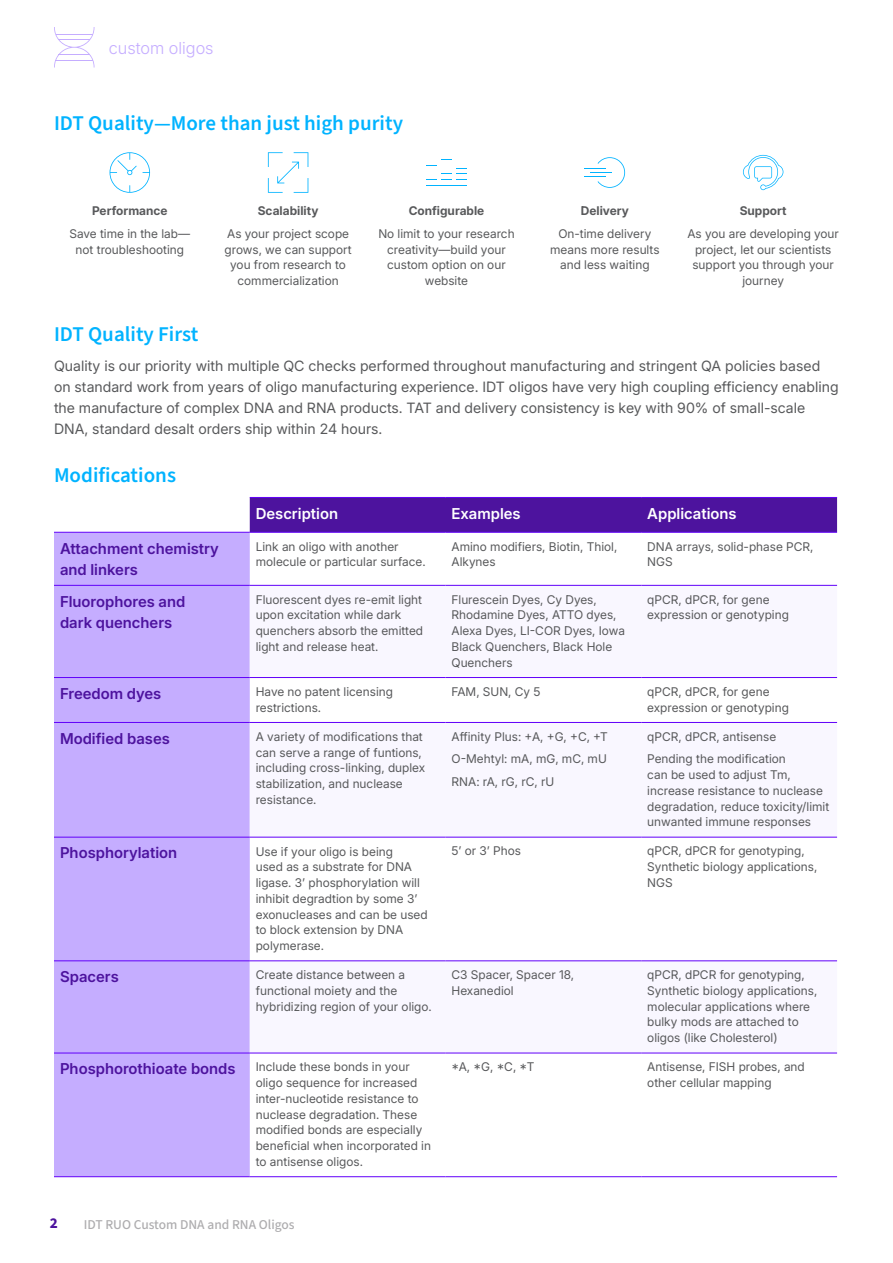
<style>
.page{position:relative;width:893px;height:1263px;background:#fff}
.page>*{position:absolute;margin:0;border:0;box-sizing:border-box;transform-origin:0 0}
.t1{font:600 21px "Source Sans 3";color:#01b3ff}
.t2{font:300 16.5px "Inter 18 pt";color:#c5adff}
.t3{font:600 15px/21px "Inter 18 pt";color:#4d139e}
.t4{font:600 15px "Inter 18 pt";color:#fff}
.t5{font:800 15px "Source Sans 3";color:#4d139e}
.t6{font:14.25px/21px "Inter 18 pt";color:#58595b}
.t7{font:500 13.5px "Source Sans 3";color:#aeadaf}
.t8{font:12px/15.8px "Inter 18 pt";color:#58595b}
.t9{font:700 12px "Inter 18 pt";color:#58595b}
</style>
<div class="page">
<svg style="left:54px;top:27px;width:40px;height:41px"></svg>
<svg style="left:110px;top:152px;width:40px;height:41px"></svg>
<svg style="left:268px;top:152px;width:40px;height:41px"></svg>
<hr style="left:426px;top:185px;width:41px;height:1px;background:#01b3ff">
<svg style="left:426px;top:159px;width:41px;height:21px"></svg>
<svg style="left:585px;top:157px;width:40px;height:31px"></svg>
<svg style="left:743px;top:155px;width:40px;height:35px"></svg>
<div style="left:250px;top:498px;width:587px;height:34px;background:#4d139e"></div>
<div style="left:54px;top:533px;width:196px;height:643px;background:#c5adff"></div>
<svg style="left:250px;top:836px;width:587px;height:217px"></svg>
<hr style="left:250px;top:497px;width:196px;height:1px;background:#6100f9">
<hr style="left:446px;top:497px;width:195px;height:1px;background:#6100f9">
<hr style="left:641px;top:497px;width:196px;height:1px;background:#6100f9">
<hr style="left:54px;top:532px;width:196px;height:1px;background:#6100f9">
<hr style="left:250px;top:532px;width:196px;height:1px;background:#6100f9">
<hr style="left:446px;top:532px;width:195px;height:1px;background:#6100f9">
<hr style="left:641px;top:532px;width:196px;height:1px;background:#6100f9">
<hr style="left:54px;top:585px;width:196px;height:1px;background:#6100f9">
<hr style="left:250px;top:585px;width:196px;height:1px;background:#6100f9">
<hr style="left:446px;top:585px;width:195px;height:1px;background:#6100f9">
<hr style="left:641px;top:585px;width:196px;height:1px;background:#6100f9">
<hr style="left:54px;top:677px;width:196px;height:1px;background:#6100f9">
<hr style="left:250px;top:677px;width:196px;height:1px;background:#6100f9">
<hr style="left:446px;top:677px;width:195px;height:1px;background:#6100f9">
<hr style="left:641px;top:677px;width:196px;height:1px;background:#6100f9">
<hr style="left:54px;top:722px;width:196px;height:1px;background:#6100f9">
<hr style="left:250px;top:722px;width:196px;height:1px;background:#6100f9">
<hr style="left:446px;top:722px;width:195px;height:1px;background:#6100f9">
<hr style="left:641px;top:722px;width:196px;height:1px;background:#6100f9">
<hr style="left:54px;top:837px;width:196px;height:1px;background:#6100f9">
<hr style="left:250px;top:837px;width:196px;height:1px;background:#6100f9">
<hr style="left:446px;top:837px;width:195px;height:1px;background:#6100f9">
<hr style="left:641px;top:837px;width:196px;height:1px;background:#6100f9">
<hr style="left:54px;top:960px;width:196px;height:1px;background:#6100f9">
<hr style="left:250px;top:960px;width:196px;height:1px;background:#6100f9">
<hr style="left:446px;top:960px;width:195px;height:1px;background:#6100f9">
<hr style="left:641px;top:960px;width:196px;height:1px;background:#6100f9">
<hr style="left:54px;top:1053px;width:196px;height:1px;background:#6100f9">
<hr style="left:250px;top:1053px;width:196px;height:1px;background:#6100f9">
<hr style="left:446px;top:1053px;width:195px;height:1px;background:#6100f9">
<hr style="left:641px;top:1053px;width:196px;height:1px;background:#6100f9">
<hr style="left:54px;top:1176px;width:196px;height:1px;background:#6100f9">
<hr style="left:250px;top:1176px;width:196px;height:1px;background:#6100f9">
<hr style="left:446px;top:1176px;width:195px;height:1px;background:#6100f9">
<hr style="left:641px;top:1176px;width:196px;height:1px;background:#6100f9">
<h2 class="t2" style="left:109px;top:36px;width:106px">custom oligos</h2>
<h1 class="t1" style="left:54px;top:109px;width:351px">IDT Quality—More than just high purity</h1>
<p class="t9" style="left:92px;top:202px;width:77px">Performance</p>
<p class="t8" style="left:69px;top:225px;width:122px;text-align:center">Save time in the lab— not troubleshooting</p>
<p class="t9" style="left:258px;top:202px;width:62px">Scalability</p>
<p class="t8" style="left:225px;top:225px;width:129px;text-align:center">As your project scope grows, we can support you from research to commercialization</p>
<p class="t9" style="left:409px;top:202px;width:77px">Configurable</p>
<p class="t8" style="left:378px;top:225px;width:138px;text-align:center">No limit to your research creativity—build your custom option on our website</p>
<p class="t9" style="left:581px;top:202px;width:50px">Delivery</p>
<p class="t8" style="left:550px;top:225px;width:111px;text-align:center">On-time delivery means more results and less waiting</p>
<p class="t9" style="left:740px;top:202px;width:48px">Support</p>
<p class="t8" style="left:687px;top:225px;width:153px;text-align:center">As you are developing your project, let our scientists support you through your journey</p>
<h1 class="t1" style="left:54px;top:321px;width:146px">IDT Quality First</h1>
<p class="t6" style="left:54px;top:355px;width:786px">Quality is our priority with multiple QC checks performed throughout manufacturing and stringent QA policies based on standard work from years of oligo manufacturing experience. IDT oligos have very high coupling efficiency enabling the manufacture of complex DNA and RNA products. TAT and delivery consistency is key with 90% of small-scale DNA, standard desalt orders ship within 24 hours.</p>
<h1 class="t1" style="left:54px;top:462px;width:124px">Modifications</h1>
<p class="t4" style="left:256px;top:502px;width:84px">Description</p>
<p class="t4" style="left:452px;top:502px;width:71px">Examples</p>
<p class="t4" style="left:647px;top:502px;width:91px">Applications</p>
<p class="t3" style="left:60px;top:537px;width:160px">Attachment chemistry and linkers</p>
<p class="t8" style="left:256px;top:538px;width:171px">Link an oligo with another molecule or particular surface.</p>
<p class="t8" style="left:451px;top:538px;width:167px">Amino modifiers, Biotin, Thiol,<br>Alkynes</p>
<p class="t8" style="left:647px;top:538px;width:168px">DNA arrays, solid-phase PCR,<br>NGS</p>
<p class="t3" style="left:60px;top:590px;width:127px">Fluorophores and dark quenchers</p>
<p class="t8" style="left:256px;top:591px;width:169px">Fluorescent dyes re-emit light upon excitation while dark quenchers absorb the emitted light and release heat.</p>
<p class="t8" style="left:451px;top:591px;width:175px">Flurescein Dyes, Cy Dyes,<br>Rhodamine Dyes, ATTO dyes,<br>Alexa Dyes, LI-COR Dyes, Iowa<br>Black Quenchers, Black Hole<br>Quenchers</p>
<p class="t8" style="left:647px;top:591px;width:143px">qPCR, dPCR, for gene expression or genotyping</p>
<p class="t3" style="left:60px;top:682px;width:103px">Freedom dyes</p>
<p class="t8" style="left:256px;top:683px;width:139px">Have no patent licensing restrictions.</p>
<p class="t8" style="left:451px;top:683px;width:91px">FAM, SUN, Cy 5</p>
<p class="t8" style="left:647px;top:683px;width:143px">qPCR, dPCR, for gene expression or genotyping</p>
<p class="t3" style="left:60px;top:727px;width:111px">Modified bases</p>
<p class="t8" style="left:256px;top:728px;width:171px">A variety of modifications that can serve a range of funtions, including cross-linking, duplex stabilization, and nuclease resistance.</p>
<p class="t8" style="left:451px;top:725px;width:158px;line-height:22.5px;text-align:justify">Affinity Plus: +A, +G, +C, +T O-Mehtyl: mA, mG, mC, mU RNA: rA, rG, rC, rU</p>
<p class="t8" style="left:647px;top:725px;width:140px;line-height:22.5px">qPCR, dPCR, antisense<br>Pending the modification</p>
<p class="t8" style="left:647px;top:766px;width:184px">can be used to adjust Tm, increase resistance to nuclease degradation, reduce toxicity/limit unwanted immune responses</p>
<p class="t3" style="left:60px;top:842px;width:119px">Phosphorylation</p>
<p class="t8" style="left:256px;top:843px;width:173px">Use if your oligo is being<br>used as a substrate for DNA ligase. 3’ phosphorylation will inhibit degradtion by some 3’ exonucleases and can be used to block extension by DNA polymerase.</p>
<p class="t8" style="left:451px;top:843px;width:71px">5’ or 3’ Phos</p>
<p class="t8" style="left:647px;top:843px;width:172px">qPCR, dPCR for genotyping,<br>Synthetic biology applications,<br>NGS</p>
<p class="t3" style="left:60px;top:966px;width:60px">Spacers</p>
<p class="t8" style="left:256px;top:967px;width:178px">Create distance between a functional moiety and the hybridizing region of your oligo.</p>
<p class="t8" style="left:451px;top:966px;width:124px">C3 Spacer, Spacer 18,<br>Hexanediol</p>
<p class="t8" style="left:647px;top:966px;width:172px">qPCR, dPCR for genotyping,<br>Synthetic biology applications, molecular applications where bulky mods are attached to oligos (like Cholesterol)</p>
<p class="t3" style="left:60px;top:1058px;width:177px">Phosphorothioate bonds</p>
<p class="t8" style="left:256px;top:1059px;width:177px">Include these bonds in your oligo sequence for increased inter-nucleotide resistance to nuclease degradation. These modified bonds are especially beneficial when incorporated in to antisense oligos.</p>
<p class="t8" style="left:451px;top:1059px;width:84px">*A, *G, *C, *T</p>
<p class="t8" style="left:647px;top:1059px;width:159px">Antisense, FISH probes, and other cellular mapping</p>
<p class="t5" style="left:50px;top:1213px;width:10px">2</p>
<p class="t7" style="left:84px;top:1216px;width:212px">IDT RUO Custom DNA and RNA Oligos</p>
</div>
